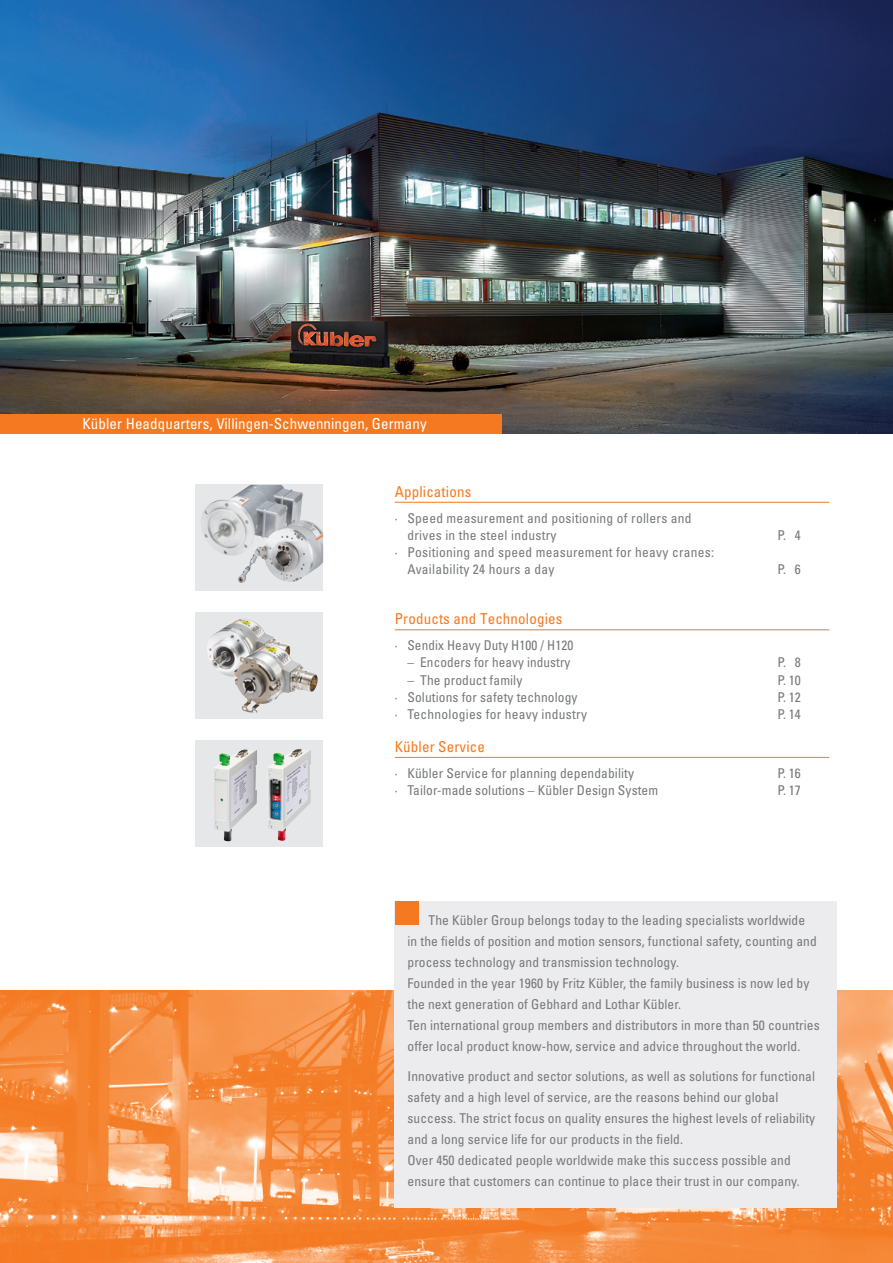
<style>
.page{position:relative;width:893px;height:1263px;background:#fff}
.page>*{position:absolute;margin:0;border:0;box-sizing:border-box;transform-origin:0 0}
.t1{font:condensed 15px "Univers";letter-spacing:.005em;color:#fff}
.t2{font:condensed 15px "Univers";letter-spacing:.01em;color:#f47921}
.t3{font:condensed 13.5px/21px "Univers";letter-spacing:.005em;color:#76787b}
</style>
<div class="page">
<img style="left:1px;top:991px;width:892px;height:272px">
<div style="left:196px;top:740px;width:127px;height:106px;background:#e6e7e9"></div>
<img style="left:222px;top:748px;width:89px;height:93px">
<div style="left:196px;top:612px;width:127px;height:107px;background:#e6e7e9"></div>
<img style="left:207px;top:618px;width:83px;height:59px">
<img style="left:234px;top:647px;width:84px;height:65px">
<div style="left:196px;top:485px;width:127px;height:106px;background:#e6e7e9"></div>
<img style="left:201px;top:485px;width:122px;height:98px">
<img style="left:0;top:0;width:893px;height:434px">
<img style="left:0;top:991px;width:1px;height:272px">
<hr style="left:395px;top:502px;width:434px;height:1px;background:#f47921">
<hr style="left:395px;top:757px;width:434px;height:1px;background:#f47921">
<hr style="left:395px;top:629px;width:434px;height:1px;background:#f47921">
<div style="left:395px;top:901px;width:442px;height:307px;background:#ececee"></div>
<div style="left:0;top:415px;width:502px;height:19px;background:#f47921"></div>
<div style="left:395px;top:901px;width:24px;height:24px;background:#f47921"></div>
<p class="t1" style="left:82px;top:414px;width:346px">Kübler Headquarters, Villingen-Schwenningen, Germany</p>
<p class="t2" style="left:395px;top:482px;width:78px">Applications</p>
<p class="t3" style="left:395px;top:507px;width:298px">· Speed measurement and positioning of rollers and</p>
<p class="t3" style="left:407px;top:524px;width:150px">drives in the steel industry</p>
<p class="t3" style="left:777px;top:524px;width:25px">P. 4</p>
<p class="t3" style="left:395px;top:541px;width:321px">· Positioning and speed measurement for heavy cranes:</p>
<p class="t3" style="left:407px;top:559px;width:148px">Availability 24 hours a day</p>
<p class="t3" style="left:777px;top:559px;width:25px">P. 6</p>
<p class="t2" style="left:395px;top:609px;width:169px">Products and Technologies</p>
<p class="t3" style="left:395px;top:635px;width:180px">· Sendix Heavy Duty H100 / H120</p>
<p class="t3" style="left:407px;top:652px;width:164px">– Encoders for heavy industry</p>
<p class="t3" style="left:777px;top:652px;width:25px">P. 8</p>
<p class="t3" style="left:407px;top:669px;width:116px">– The product family</p>
<p class="t3" style="left:777px;top:669px;width:25px">P. 10</p>
<p class="t3" style="left:395px;top:686px;width:184px">· Solutions for safety technology</p>
<p class="t3" style="left:777px;top:686px;width:25px">P. 12</p>
<p class="t3" style="left:395px;top:704px;width:194px">· Technologies for heavy industry</p>
<p class="t3" style="left:777px;top:704px;width:25px">P. 14</p>
<p class="t2" style="left:395px;top:737px;width:92px">Kübler Service</p>
<p class="t3" style="left:395px;top:762px;width:241px">· Kübler Service for planning dependability</p>
<p class="t3" style="left:777px;top:762px;width:25px">P. 16</p>
<p class="t3" style="left:395px;top:779px;width:265px">· Tailor-made solutions – Kübler Design System</p>
<p class="t3" style="left:777px;top:779px;width:25px">P. 17</p>
<p class="t3" style="left:407px;top:909px;width:411px;text-indent:21px">The Kübler Group belongs today to the leading specialists worldwide in the fields of position and motion sensors, functional safety, counting and process technology and transmission technology.</p>
<p class="t3" style="left:407px;top:972px;width:403px">Founded in the year 1960 by Fritz Kübler, the family business is now led by the next generation of Gebhard and Lothar Kübler.</p>
<p class="t3" style="left:407px;top:1014px;width:414px">Ten international group members and distributors in more than 50 countries offer local product know-how, service and advice throughout the world.</p>
<p class="t3" style="left:407px;top:1065px;width:409px">Innovative product and sector solutions, as well as solutions for functional safety and a high level of service, are the reasons behind our global success. The strict focus on quality ensures the highest levels of reliability and a long service life for our products in the field.</p>
<p class="t3" style="left:407px;top:1149px;width:394px">Over 450 dedicated people worldwide make this success possible and ensure that customers can continue to place their trust in our company.</p>
</div>
